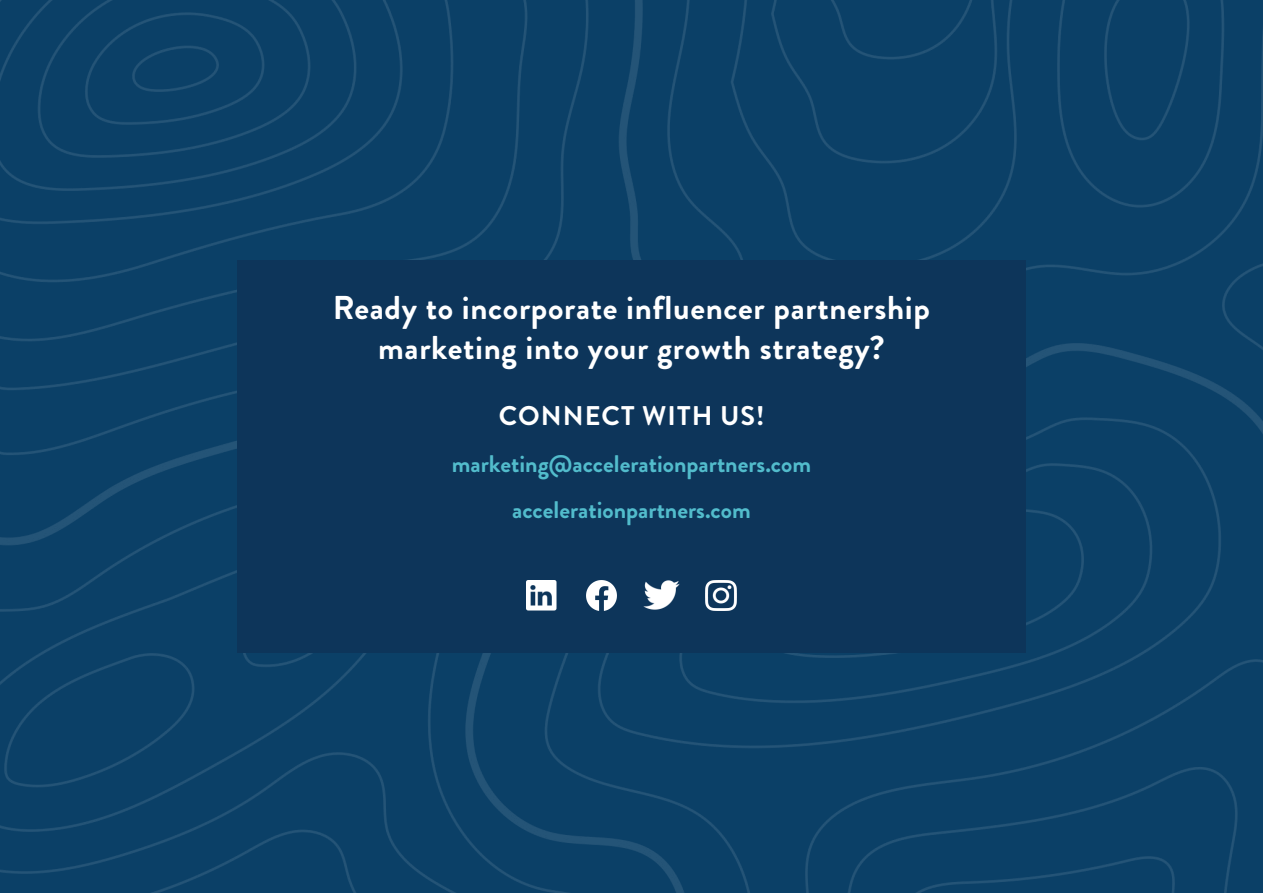
<style>
.page{position:relative;width:1263px;height:893px;background:#0b4067}
.page>*{position:absolute;margin:0;border:0;box-sizing:border-box;transform-origin:0 0}
.t1{font:700 33px/39.6px "Brandon Grotesque";letter-spacing:.02em;color:#fff;text-align:center}
.t2{font:700 27px "Brandon Grotesque";letter-spacing:.04em;color:#fff}
.t3{font:700 24px "Brandon Grotesque";color:#52bccc}
</style>
<div class="page">
<div style="left:237px;top:260px;width:789px;height:392px;background:#0d355a"></div>
<img style="left:586px;top:581px;width:30px;height:30px">
<img style="left:643px;top:581px;width:36px;height:29px">
<img style="left:527px;top:581px;width:30px;height:30px">
<img style="left:705px;top:581px;width:31px;height:29px">
<p class="t1" style="left:333px;top:288px;width:599px">Ready to incorporate influencer partnership marketing into your growth strategy?</p>
<p class="t2" style="left:499px;top:397px;width:267px">CONNECT WITH US!</p>
<p class="t3" style="left:452px;top:447px;width:361px">marketing@accelerationpartners.com</p>
<p class="t3" style="left:512px;top:493px;width:240px">accelerationpartners.com</p>
</div>
